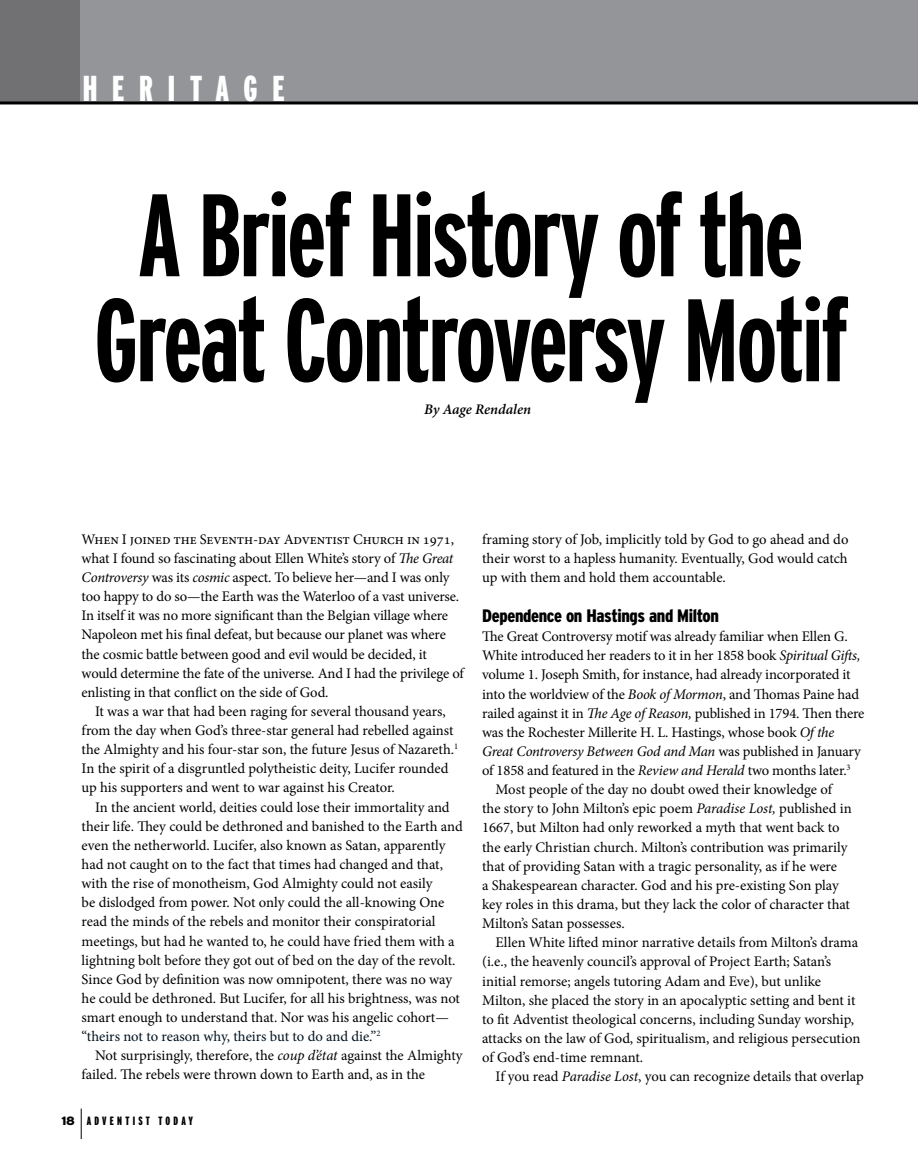
<style>
.page{position:relative;width:918px;height:1175px;background:#fff}
.page>*{position:absolute;margin:0;border:0;box-sizing:border-box;transform-origin:0 0}
.t1{font:700 extra-condensed 117px/105px "Interstate";letter-spacing:-.02em;color:#000;text-align:center}
.t2{font:900 extra-condensed 36px "Interstate";letter-spacing:.41em;color:#fff}
.t3{font:900 condensed 18px "Interstate";letter-spacing:-.02em;color:#000}
.t4{font:14.7px/19.2px "Minion Pro";letter-spacing:-.01em;color:#000}
.t5{font:italic 14.7px "Minion Pro";letter-spacing:-.015em;color:#000}
.t6{font:italic 600 14.7px "Minion Pro";color:#000}
.t7{font:900 extra-condensed 12px "Interstate";letter-spacing:.27em;color:#000}
.s1{font-style:italic}
.s2{color:#001320}
.s3{font-stretch:normal}
.s4{font-style:normal}
</style>
<div class="page">
<hr style="left:81px;top:1108px;width:1px;height:31px;background:#000">
<div style="left:0;top:0;width:81px;height:101px;background:#717173"></div>
<div style="left:81px;top:0;width:837px;height:102px;background:#939598"></div>
<hr style="left:0;top:101px;width:918px;height:3px;background:#000">
<h2 class="t2" style="left:83px;top:69px;width:203px">HERITAGE</h2>
<h1 class="t1" style="left:94px;top:182px;width:755px">A Brief History of the<br>Great Controversy Motif</h1>
<p class="t6" style="left:424px;top:399px;width:108px">By Aage Rendalen</p>
<p class="t4" style="left:82px;top:529px;width:385px">When I joined the Seventh-day Adventist Church in 1971, what I found so fascinating about Ellen White’s story of <span class="s1">The Great Controversy</span> was its <span class="s1">cosmic</span> aspect. To believe her—and I was only too happy to do so—the Earth was the Waterloo of a vast universe.<br>In itself it was no more significant than the Belgian village where Napoleon met his final defeat, but because our planet was where the cosmic battle between good and evil would be decided, it would determine the fate of the universe. And I had the privilege of enlisting in that conflict on the side of God.</p>
<p class="t4" style="left:82px;top:702px;width:378px;text-indent:13px">It was a war that had been raging for several thousand years, from the day when God’s three-star general had rebelled against the Almighty and his four-star son, the future Jesus of Nazareth.<sup>1<br></sup>In the spirit of a disgruntled polytheistic deity, Lucifer rounded up his supporters and went to war against his Creator.</p>
<p class="t4" style="left:82px;top:797px;width:383px;text-indent:13px">In the ancient world, deities could lose their immortality and their life. They could be dethroned and banished to the Earth and even the netherworld. Lucifer, also known as Satan, apparently had not caught on to the fact that times had changed and that, with the rise of monotheism, God Almighty could not easily<br>be dislodged from power. Not only could the all-knowing One read the minds of the rebels and monitor their conspiratorial meetings, but had he wanted to, he could have fried them with a lightning bolt before they got out of bed on the day of the revolt.<br>Since God by definition was now omnipotent, there was no way he could be dethroned. But Lucifer, for all his brightness, was not smart enough to understand that. Nor was his angelic cohort— “<span class="s2">theirs not to reason why, theirs but to do and die.”</span><sup>2</sup></p>
<p class="t4" style="left:82px;top:1046px;width:383px;text-indent:13px">Not surprisingly, therefore, the <span class="s1">coup d’état</span> against the Almighty failed. The rebels were thrown down to Earth and, as in the</p>
<p class="t7" style="left:61px;top:1114px;width:133px"><span class="s3">18</span> ADVENTIST TODAY</p>
<p class="t4" style="left:482px;top:529px;width:368px;text-align:justify">framing story of Job, implicitly told by God to go ahead and do their worst to a hapless humanity. Eventually, God would catch up with them and hold them accountable.</p>
<p class="t3" style="left:482px;top:605px;width:238px">Dependence on Hastings and Milton</p>
<p class="t4" style="left:482px;top:627px;width:367px">The Great Controversy motif was already familiar when Ellen G.</p>
<p class="t4" style="left:482px;top:646px;width:380px">White introduced her readers to it in her 1858 book <span class="s1">Spiritual Gifts,</span></p>
<p class="t4" style="left:482px;top:665px;width:370px">volume 1. Joseph Smith, for instance, had already incorporated it</p>
<p class="t4" style="left:482px;top:684px;width:379px">into the worldview of the <span class="s1">Book of Mormon</span>, and Thomas Paine had</p>
<p class="t4" style="left:482px;top:703px;width:384px">railed against it in <span class="s1">The Age of Reason,</span> published in 1794. Then there</p>
<p class="t4" style="left:482px;top:722px;width:354px">was the Rochester Millerite H. L. Hastings, whose book <span class="s1">Of the</span></p>
<p class="t5" style="left:482px;top:741px;width:381px">Great Controversy Between God and Man <span class="s4">was published in January</span></p>
<p class="t4" style="left:482px;top:761px;width:370px">of 1858 and featured in the <span class="s1">Review and Herald</span> two months later.<sup>3</sup></p>
<p class="t4" style="left:496px;top:780px;width:339px">Most people of the day no doubt owed their knowledge of</p>
<p class="t4" style="left:482px;top:799px;width:371px">the story to John Milton’s epic poem <span class="s1">Paradise Lost,</span> published in</p>
<p class="t4" style="left:482px;top:818px;width:359px">1667, but Milton had only reworked a myth that went back to</p>
<p class="t4" style="left:482px;top:837px;width:367px">the early Christian church. Milton’s contribution was primarily</p>
<p class="t4" style="left:482px;top:856px;width:356px">that of providing Satan with a tragic personality, as if he were</p>
<p class="t4" style="left:482px;top:875px;width:359px">a Shakespearean character. God and his pre-existing Son play</p>
<p class="t4" style="left:482px;top:894px;width:370px">key roles in this drama, but they lack the color of character that</p>
<p class="t4" style="left:482px;top:914px;width:144px">Milton’s Satan possesses.</p>
<p class="t4" style="left:496px;top:933px;width:364px">Ellen White lifted minor narrative details from Milton’s drama</p>
<p class="t4" style="left:482px;top:952px;width:351px">(i.e., the heavenly council’s approval of Project Earth; Satan’s</p>
<p class="t4" style="left:482px;top:971px;width:340px">initial remorse; angels tutoring Adam and Eve), but unlike</p>
<p class="t4" style="left:482px;top:990px;width:375px">Milton, she placed the story in an apocalyptic setting and bent it</p>
<p class="t4" style="left:482px;top:1009px;width:374px">to fit Adventist theological concerns, including Sunday worship,</p>
<p class="t4" style="left:482px;top:1028px;width:380px">attacks on the law of God, spiritualism, and religious persecution</p>
<p class="t4" style="left:482px;top:1047px;width:163px">of God’s end-time remnant.</p>
<p class="t4" style="left:496px;top:1067px;width:370px">If you read <span class="s1">Paradise Lost</span>, you can recognize details that overlap</p>
</div>
